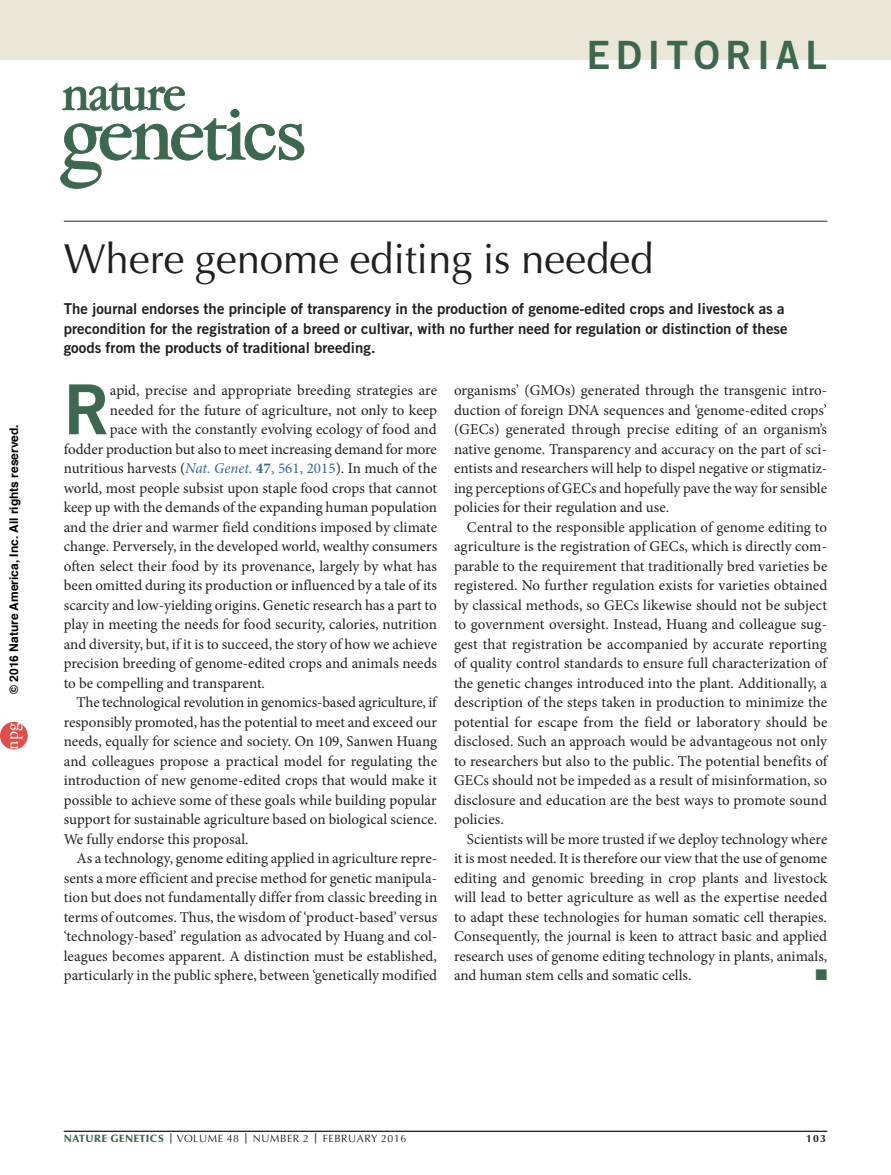
<style>
.page{position:relative;width:891px;height:1175px;background:#fff}
.page>*{position:absolute;margin:0;border:0;box-sizing:border-box;transform-origin:0 0}
.TEXT_editorial_dropc{font:69px "Trade Gothic LT Std Bd 2";color:#3b684f}
.HEAD_edit{font:42px "Optima LT Std";letter-spacing:-.005em;color:#231f20}
.t1{font:39px "Trade Gothic LT Std Bd 2";letter-spacing:.145em;color:#3b684f}
.t2{font:18px "Adobe Garamond Pro";color:#fff}
.TEXT_editorial{font:15px/19.5px "Minion Pro";color:#231f20;text-align:justify}
.TEXT_editorial_dropc-2{font:15px "Minion Pro";color:#231f20}
.INTRO{font:15px/19.5px "Trade Gothic LT Std Bd 2";color:#231f20}
.TEXT_editorial-2{font:14.25px "European Pi Std 3";color:#3b684f}
.t3{font:700 12px "Helvetica";color:#000}
.t4{font:10.5px "Optima LT Std";letter-spacing:.05em;color:#231f20}
.t5{font:700 10.5px "Optima LT Std";color:#231f20}
.s1{font-family:"Arial"}
.s2{font-style:italic;color:#369}
.s3{font-weight:700;color:#369}
.s4{color:#369}
.s5{font-weight:900;color:#3b684f}
.s6{font-weight:700}
</style>
<div class="page">
<div style="left:0;top:0;width:891px;height:60px;background:#ebe7d7"></div>
<hr style="left:64px;top:1131px;width:763px;height:1px;background:#231f20">
<svg style="left:60px;top:82px;width:245px;height:107px"></svg>
<hr style="left:64px;top:221px;width:763px;height:1px;background:#231f20">
<div style="left:0;top:722px;width:28px;height:27px;background:#df4e4a;border-radius:50%"></div>
<h3 class="t1" style="left:586px;top:30px;width:242px">EDITORIAL</h3>
<p class="t3" style="left:4px;top:693px;width:271px;rotate:-90deg">© 201<span class="s1">6</span> Nature America, Inc. All rights reserved.</p>
<p class="t2" style="left:1px;top:749px;width:28px;rotate:-90deg">npg</p>
<p class="HEAD_edit" style="left:64px;top:235px;width:591px">Where genome editing is needed</p>
<p class="INTRO" style="left:64px;top:299px;width:725px">The journal endorses the principle of transparency in the production of genome-edited crops and livestock as a precondition for the registration of a breed or cultivar, with no further need for regulation or distinction of these goods from the products of traditional breeding.</p>
<p class="TEXT_editorial_dropc" style="left:64px;top:367px;width:48px">R</p>
<p class="TEXT_editorial_dropc-2" style="left:110px;top:380px;width:329px">apid, precise and appropriate breeding strategies are</p>
<p class="TEXT_editorial_dropc-2" style="left:110px;top:400px;width:329px">needed for the future of agriculture, not only to keep</p>
<p class="TEXT_editorial_dropc-2" style="left:110px;top:419px;width:328px">pace with the constantly evolving ecology of food and</p>
<p class="TEXT_editorial_dropc-2" style="left:64px;top:439px;width:375px">fodder production but also to meet increasing demand for more</p>
<p class="TEXT_editorial_dropc-2" style="left:64px;top:458px;width:375px">nutritious harvests (<span class="s2">Nat. Genet.</span> <span class="s3">47</span><span class="s4">, 561, 2015</span>). In much of the</p>
<p class="TEXT_editorial_dropc-2" style="left:64px;top:478px;width:375px">world, most people subsist upon staple food crops that cannot</p>
<p class="TEXT_editorial_dropc-2" style="left:64px;top:497px;width:375px">keep up with the demands of the expanding human population</p>
<p class="TEXT_editorial_dropc-2" style="left:64px;top:517px;width:375px">and the drier and warmer field conditions imposed by climate</p>
<p class="TEXT_editorial_dropc-2" style="left:64px;top:536px;width:375px">change. Perversely, in the developed world, wealthy consumers</p>
<p class="TEXT_editorial_dropc-2" style="left:64px;top:556px;width:375px">often select their food by its provenance, largely by what has</p>
<p class="TEXT_editorial_dropc-2" style="left:64px;top:575px;width:375px">been omitted during its production or influenced by a tale of its</p>
<p class="TEXT_editorial_dropc-2" style="left:64px;top:595px;width:374px">scarcity and low-yielding origins. Genetic research has a part to</p>
<p class="TEXT_editorial_dropc-2" style="left:64px;top:614px;width:375px">play in meeting the needs for food security, calories, nutrition</p>
<p class="TEXT_editorial_dropc-2" style="left:64px;top:634px;width:375px">and diversity, but, if it is to succeed, the story of how we achieve</p>
<p class="TEXT_editorial_dropc-2" style="left:64px;top:653px;width:375px">precision breeding of genome-edited crops and animals needs</p>
<p class="TEXT_editorial_dropc-2" style="left:64px;top:673px;width:203px">to be compelling and transparent.</p>
<p class="TEXT_editorial" style="left:64px;top:693px;width:375px;text-indent:13px">The technological revolution in genomics-based agriculture, if responsibly promoted, has the potential to meet and exceed our needs, equally for science and society. On 109, Sanwen Huang and colleagues propose a practical model for regulating the introduction of new genome-edited crops that would make it possible to achieve some of these goals while building popular support for sustainable agriculture based on biological science.<br>We fully endorse this proposal.</p>
<p class="TEXT_editorial" style="left:64px;top:849px;width:375px;text-indent:13px">As a technology, genome editing applied in agriculture repre&shy;sents a more efficient and precise method for genetic manipula&shy;tion but does not fundamentally differ from classic breeding in terms of outcomes. Thus, the wisdom of ‘product-based’ versus ‘technology-based’ regulation as advocated by Huang and col&shy;leagues becomes apparent. A distinction must be established, particularly in the public sphere, between ‘genetically modified</p>
<p class="TEXT_editorial" style="left:454px;top:381px;width:375px">organisms’ (GMOs) generated through the transgenic intro&shy;duction of foreign DNA sequences and ‘genome-edited crops’ (GECs) generated through precise editing of an organism’s native genome. Transparency and accuracy on the part of sci&shy;entists and researchers will help to dispel negative or stigmatiz&shy;ing perceptions of GECs and hopefully pave the way for sensible policies for their regulation and use.</p>
<p class="TEXT_editorial" style="left:454px;top:517px;width:375px;text-indent:13px">Central to the responsible application of genome editing to agriculture is the registration of GECs, which is directly com&shy;parable to the requirement that traditionally bred varieties be registered. No further regulation exists for varieties obtained by classical methods, so GECs likewise should not be subject to government oversight. Instead, Huang and colleague sug&shy;gest that registration be accompanied by accurate reporting of quality control standards to ensure full characterization of the genetic changes introduced into the plant. Additionally, a description of the steps taken in production to minimize the potential for escape from the field or laboratory should be disclosed. Such an approach would be advantageous not only to researchers but also to the public. The potential benefits of GECs should not be impeded as a result of misinformation, so disclosure and education are the best ways to promote sound policies.</p>
<p class="TEXT_editorial" style="left:454px;top:829px;width:375px;text-indent:13px">Scientists will be more trusted if we deploy technology where it is most needed. It is therefore our view that the use of genome editing and genomic breeding in crop plants and livestock will lead to better agriculture as well as the expertise needed to adapt these technologies for human somatic cell therapies.<br>Consequently, the journal is keen to attract basic and applied research uses of genome editing technology in plants, animals, and human stem cells and somatic cells.</p>
<p class="TEXT_editorial-2" style="left:815px;top:966px;width:13px">■</p>
<p class="t4" style="left:64px;top:1132px;width:344px"><span class="s5">NATURE GENETICS</span> <span class="s6">|</span> VOLUME 48 <span class="s6">|</span> NUMBER 2 <span class="s6">|</span> FEBRUARY 2016</p>
<p class="t5" style="left:806px;top:1132px;width:21px">103</p>
</div>
